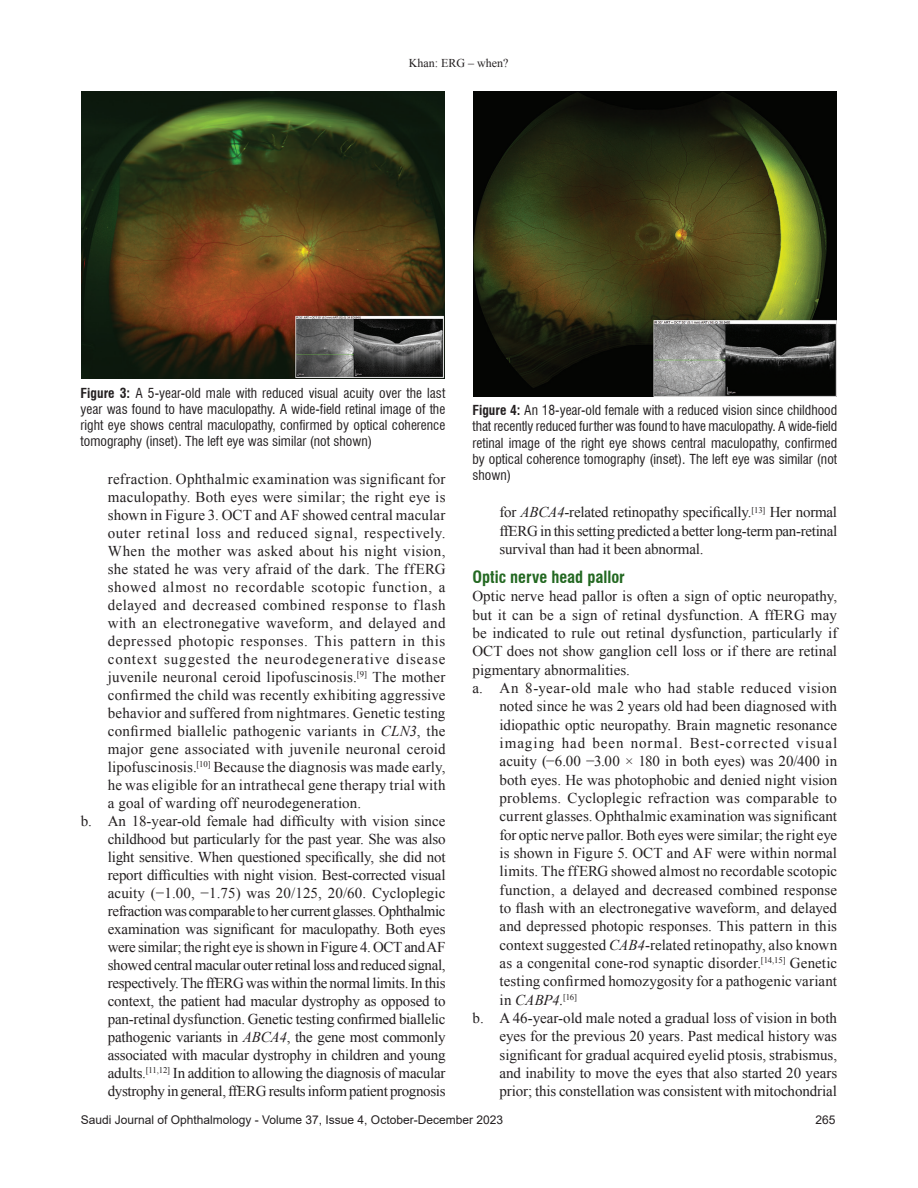
<style>
.page{position:relative;width:918px;height:1188px;background:#fff}
.page>*{position:absolute;margin:0;border:0;box-sizing:border-box;transform-origin:0 0}
.t1{font:700 condensed 16.5px "Swiss 721 BT";color:#236821}
.L{font:15px/18px "Times New Roman";letter-spacing:.01em;color:#231f20;text-align:justify}
.LL{font:15px/18px "Times New Roman";letter-spacing:-.015em;color:#231f20;text-align:justify}
.TX{font:15px/18.3px "Times New Roman";color:#231f20;text-align:justify}
.FGC{font:condensed 13.5px/16.2px "Swiss 721 BT";color:#231f20;text-align:justify}
.t2{font:12px "Arial";color:#231f20}
.t3{font:12px "Times New Roman";color:#231f20}
.s1{font-weight:700}
.s2{font-style:italic}
</style>
<div class="page">
<img style="left:81px;top:92px;width:364px;height:286px">
<img style="left:473px;top:92px;width:364px;height:304px">
<p class="t3" style="left:409px;top:55px;width:101px">Khan: ERG – when?</p>
<p class="FGC" style="left:81px;top:385px;width:366px"><span class="s1">Figure 3:</span> A 5‑year‑old male with reduced visual acuity over the last year was found to have maculopathy. A wide-field retinal image of the right eye shows central maculopathy, confirmed by optical coherence tomography (inset). The left eye was similar (not shown)</p>
<p class="L" style="left:108px;top:469px;width:339px">refraction. Ophthalmic examination was significant for maculopathy. Both eyes were similar; the right eye is shown in Figure 3. OCT and AF showed central macular outer retinal loss and reduced signal, respectively.<br>When the mother was asked about his night vision, she stated he was very afraid of the dark. The ffERG showed almost no recordable scotopic function, a delayed and decreased combined response to flash with an electronegative waveform, and delayed and depressed photopic responses. This pattern in this context suggested the neurodegenerative disease juvenile neuronal ceroid lipofuscinosis.<sup>[9]</sup> The mother confirmed the child was recently exhibiting aggressive behavior and suffered from nightmares. Genetic testing confirmed biallelic pathogenic variants in <span class="s2">CLN3</span>, the major gene associated with juvenile neuronal ceroid lipofuscinosis.<sup>[10]</sup> Because the diagnosis was made early, he was eligible for an intrathecal gene therapy trial with a goal of warding off neurodegeneration.</p>
<p class="LL" style="left:108px;top:812px;width:339px;text-indent:-27px">b. An 18‑year‑old female had difficulty with vision since childhood but particularly for the past year. She was also light sensitive. When questioned specifically, she did not report difficulties with night vision. Best‑corrected visual acuity (−1.00, −1.75) was 20/125, 20/60. Cycloplegic refraction was comparable to her current glasses. Ophthalmic examination was significant for maculopathy. Both eyes were similar; the right eye is shown in Figure 4. OCT and AF showed central macular outer retinal loss and reduced signal, respectively. The ffERG was within the normal limits. In this context, the patient had macular dystrophy as opposed to pan‑retinal dysfunction. Genetic testing confirmed biallelic pathogenic variants in <span class="s2">ABCA4</span>, the gene most commonly associated with macular dystrophy in children and young adults.<sup>[11,12]</sup> In addition to allowing the diagnosis of macular dystrophy in general, ffERG results inform patient prognosis</p>
<p class="FGC" style="left:472px;top:402px;width:366px"><span class="s1">Figure 4:</span> An 18‑year‑old female with a reduced vision since childhood that recently reduced further was found to have maculopathy. A wide‑field retinal image of the right eye shows central maculopathy, confirmed by optical coherence tomography (inset). The left eye was similar (not shown)</p>
<p class="LL" style="left:500px;top:503px;width:339px">for <span class="s2">ABCA4</span>‑related retinopathy specifically.<sup>[13]</sup> Her normal ffERG in this setting predicted a better long‑term pan‑retinal survival than had it been abnormal.</p>
<h2 class="t1" style="left:472px;top:567px;width:154px">Optic nerve head pallor</h2>
<p class="TX" style="left:472px;top:587px;width:366px">Optic nerve head pallor is often a sign of optic neuropathy, but it can be a sign of retinal dysfunction. A ffERG may be indicated to rule out retinal dysfunction, particularly if OCT does not show ganglion cell loss or if there are retinal pigmentary abnormalities.</p>
<p class="L" style="left:500px;top:678px;width:339px;text-indent:-27px">a. An 8‑year‑old male who had stable reduced vision noted since he was 2 years old had been diagnosed with idiopathic optic neuropathy. Brain magnetic resonance imaging had been normal. Best‑corrected visual acuity (−6.00 −3.00 × 180 in both eyes) was 20/400 in both eyes. He was photophobic and denied night vision problems. Cycloplegic refraction was comparable to current glasses. Ophthalmic examination was significant for optic nerve pallor. Both eyes were similar; the right eye is shown in Figure 5. OCT and AF were within normal limits. The ffERG showed almost no recordable scotopic function, a delayed and decreased combined response to flash with an electronegative waveform, and delayed and depressed photopic responses. This pattern in this context suggested <span class="s2">CAB4</span>‑related retinopathy, also known as a congenital cone‑rod synaptic disorder.<sup>[14,15]</sup> Genetic testing confirmed homozygosity for a pathogenic variant in <span class="s2">CABP4.</span><sup>[16]</sup></p>
<p class="LL" style="left:500px;top:1009px;width:339px;text-indent:-27px">b. A 46‑year‑old male noted a gradual loss of vision in both eyes for the previous 20 years. Past medical history was significant for gradual acquired eyelid ptosis, strabismus, and inability to move the eyes that also started 20 years prior; this constellation was consistent with mitochondrial</p>
<p class="t2" style="left:81px;top:1111px;width:424px">Saudi Journal of Ophthalmology - Volume 37, Issue 4, October-December 2023</p>
<p class="t2" style="left:816px;top:1111px;width:22px">265</p>
</div>
